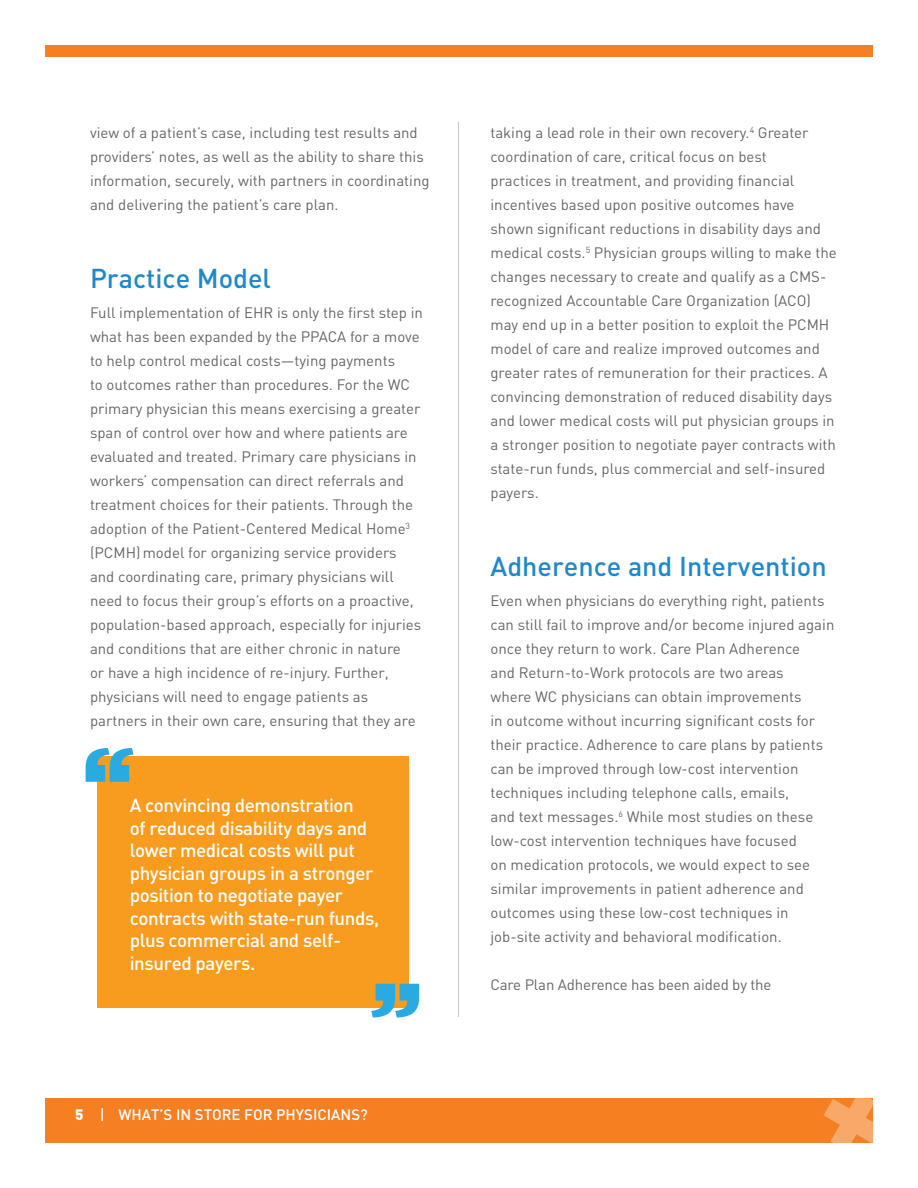
<style>
.page{position:relative;width:918px;height:1188px;background:#fff}
.page>*{position:absolute;margin:0;border:0;box-sizing:border-box;transform-origin:0 0}
.t1{font:700 105px "Gotham";color:#29abe2;scale:1.15 1}
.t2{font:500 27px "DIN";color:#2088c9}
.t3{font:500 18.75px/22.5px "DIN";letter-spacing:-.02em;color:#fff}
.t4{font:15px/24px "DIN";color:#656666}
.t5{font:500 15px "DIN";color:#fff}
.s1{font-weight:900}
</style>
<div class="page">
<div style="left:45px;top:45px;width:828px;height:12px;background:#f57f21"></div>
<div style="left:45px;top:1098px;width:828px;height:45px;background:#f57f21"></div>
<svg style="left:824px;top:1098px;width:49px;height:45px"></svg>
<div style="left:97px;top:756px;width:312px;height:252px;background:#f89c1f"></div>
<hr style="left:458px;top:122px;width:1px;height:895px;background:#c8c7c6">
<p class="t4" style="left:90px;top:121px;width:341px">view of a patient’s case, including test results and providers’ notes, as well as the ability to share this information, securely, with partners in coordinating and delivering the patient’s care plan.</p>
<p class="t2" style="left:90px;top:261px;width:183px">Practice Model</p>
<p class="t4" style="left:90px;top:301px;width:335px">Full implementation of EHR is only the first step in what has been expanded by the PPACA for a move to help control medical costs—tying payments<br>to outcomes rather than procedures. For the WC primary physician this means exercising a greater span of control over how and where patients are evaluated and treated. Primary care physicians in workers’ compensation can direct referrals and treatment choices for their patients. Through the adoption of the Patient-Centered Medical Home<sup>3 </sup>(PCMH)model for organizing service providers and coordinating care, primary physicians will need to focus their group’s efforts on a proactive, population-based approach, especially for injuries and conditions that are either chronic in nature<br>or have a high incidence of re-injury. Further, physicians will need to engage patients as partners in their own care, ensuring that they are</p>
<p class="t1" style="left:79px;top:715px;width:52px">‘‘</p>
<p class="t3" style="left:130px;top:794px;width:251px">A convincing demonstration<br>of reduced disability days and lower medical costs will put physician groups in a stronger position to negotiate payer contracts with state-run funds, plus commercial and self&shy;insured payers.</p>
<p class="t1" style="left:426px;top:1050px;width:52px;rotate:-180deg">‘‘</p>
<p class="t5" style="left:75px;top:1105px;width:294px"><span class="s1">5</span> | WHAT’S IN STORE FOR PHYSICIANS?</p>
<p class="t4" style="left:490px;top:121px;width:348px">taking a lead role in their own recovery.<sup>4</sup> Greater coordination of care, critical focus on best<br>practices in treatment, and providing financial incentives based upon positive outcomes have shown significant reductions in disability days and medical costs.<sup>5</sup> Physician groups willing to make the changes necessary to create and qualify as a CMS&shy;recognized Accountable Care Organization (ACO) may end up in a better position to exploit the PCMH model of care and realize improved outcomes and greater rates of remuneration for their practices. A convincing demonstration of reduced disability days and lower medical costs will put physician groups in a stronger position to negotiate payer contracts with state-run funds, plus commercial and self-insured payers.</p>
<p class="t2" style="left:490px;top:549px;width:338px">Adherence and Intervention</p>
<p class="t4" style="left:490px;top:589px;width:345px">Even when physicians do everything right, patients can still fail to improve and/or become injured again once they return to work. Care Plan Adherence<br>and Return-to-Work protocols are two areas<br>where WC physicians can obtain improvements<br>in outcome without incurring significant costs for their practice. Adherence to care plans by patients can be improved through low-cost intervention techniques including telephone calls, emails,<br>and text messages.<sup>6</sup> While most studies on these low-cost intervention techniques have focused<br>on medication protocols, we would expect to see similar improvements in patient adherence and outcomes using these low-cost techniques in job-site activity and behavioral modification.</p>
<p class="t4" style="left:490px;top:973px;width:283px">Care Plan Adherence has been aided by the</p>
</div>
